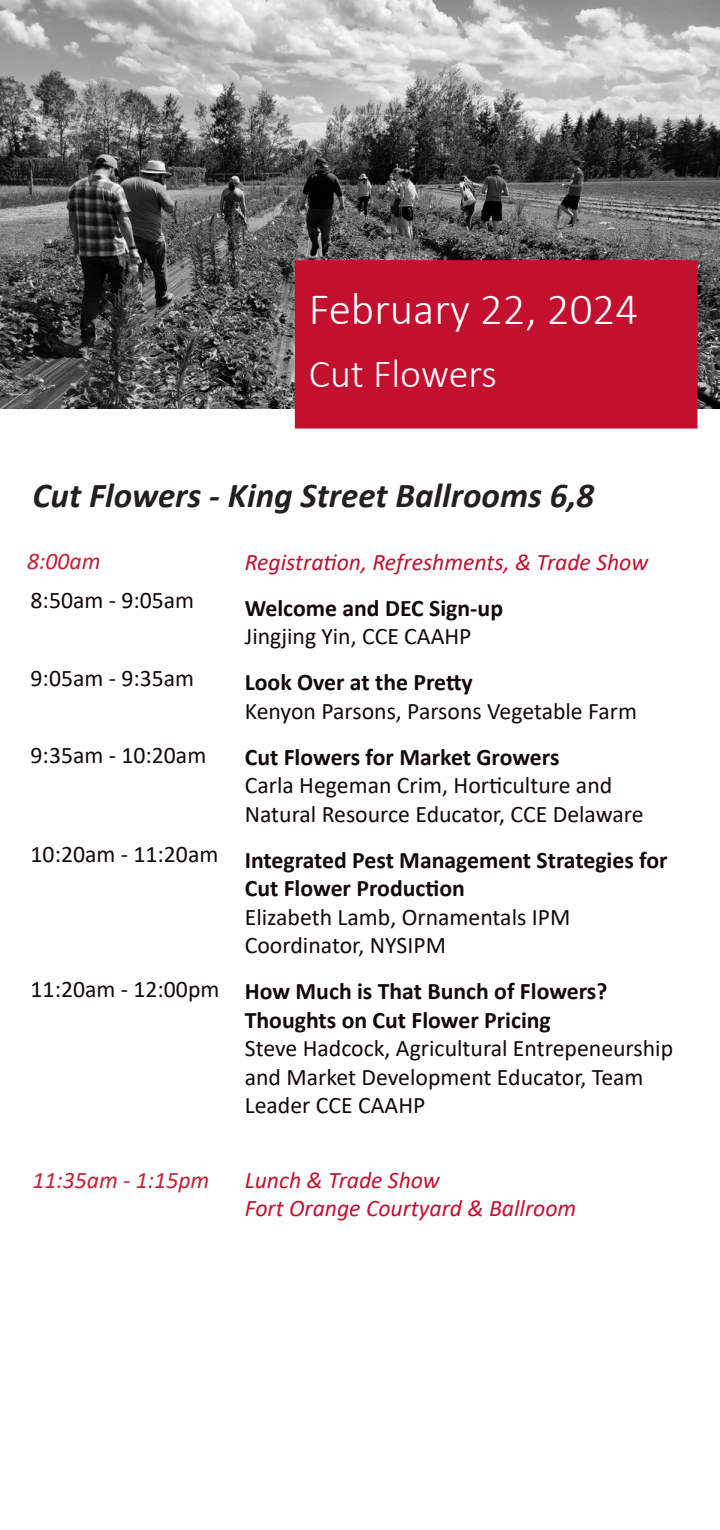
<style>
.page{position:relative;width:720px;height:1530px;background:#fff}
.page>*{position:absolute;margin:0;border:0;box-sizing:border-box;transform-origin:0 0}
.t1{font:300 45px "Calibri";color:#fff}
.t2{font:300 40px "Calibri";color:#fff}
.t3{font:italic 700 35px "Calibri";color:#231f20}
.t4{font:23.75px/28.5px "Calibri";color:#120908}
.t5{font:700 23.75px/28.5px "Calibri";color:#120908}
.t6{font:italic 23.75px/28.5px "Calibri";color:#c3102f}
.t7{font:italic 23.75px "Calibri";color:#c42032}
.s1{font-weight:400}
.s2{font-weight:700}
</style>
<div class="page">
<img style="left:0;top:0;width:720px;height:409px">
<div style="left:295px;top:260px;width:403px;height:169px;background:#c3102f;border:2px solid #c3102f"></div>
<p class="t1" style="left:309px;top:282px;width:331px">February 22, 2024</p>
<p class="t2" style="left:309px;top:349px;width:190px">Cut Flowers</p>
<p class="t3" style="left:32px;top:470px;width:563px">Cut Flowers - King Street Ballrooms 6,8</p>
<p class="t7" style="left:27px;top:544px;width:75px">8:00am</p>
<p class="t4" style="left:31px;top:585px;width:165px">8:50am - 9:05am</p>
<p class="t4" style="left:31px;top:664px;width:165px">9:05am - 9:35am</p>
<p class="t4" style="left:31px;top:740px;width:177px">9:35am - 10:20am</p>
<p class="t4" style="left:31px;top:839px;width:189px">10:20am - 11:20am</p>
<p class="t4" style="left:31px;top:974px;width:190px">11:20am - 12:00pm</p>
<p class="t7" style="left:32px;top:1163px;width:179px">11:35am - 1:15pm</p>
<p class="t6" style="left:245px;top:546px;width:405px">Registration, Refreshments, &amp; Trade Show</p>
<p class="t5" style="left:245px;top:593px;width:260px">Welcome and DEC Sign-up<br><span class="s1">Jingjing Yin, CCE CAAHP</span></p>
<p class="t4" style="left:245px;top:667px;width:394px"><span class="s2">Look Over at the Pretty<br></span>Kenyon Parsons, Parsons Vegetable Farm</p>
<p class="t4" style="left:245px;top:742px;width:400px"><span class="s2">Cut Flowers for Market Growers<br></span>Carla Hegeman Crim, Horticulture and<br>Natural Resource Educator, CCE Delaware</p>
<p class="t5" style="left:245px;top:845px;width:424px">Integrated Pest Management Strategies for<br>Cut Flower Production<br><span class="s1">Elizabeth Lamb, Ornamentals IPM<br>Coordinator, NYSIPM</span></p>
<p class="t4" style="left:245px;top:977px;width:430px"><span class="s2">How Much is That Bunch of Flowers?<br>Thoughts on Cut Flower Pricing<br></span>Steve Hadcock, Agricultural Entrepeneurship and Market Development Educator, Team Leader CCE CAAHP</p>
<p class="t6" style="left:245px;top:1165px;width:333px">Lunch &amp; Trade Show<br>Fort Orange Courtyard &amp; Ballroom</p>
</div>
